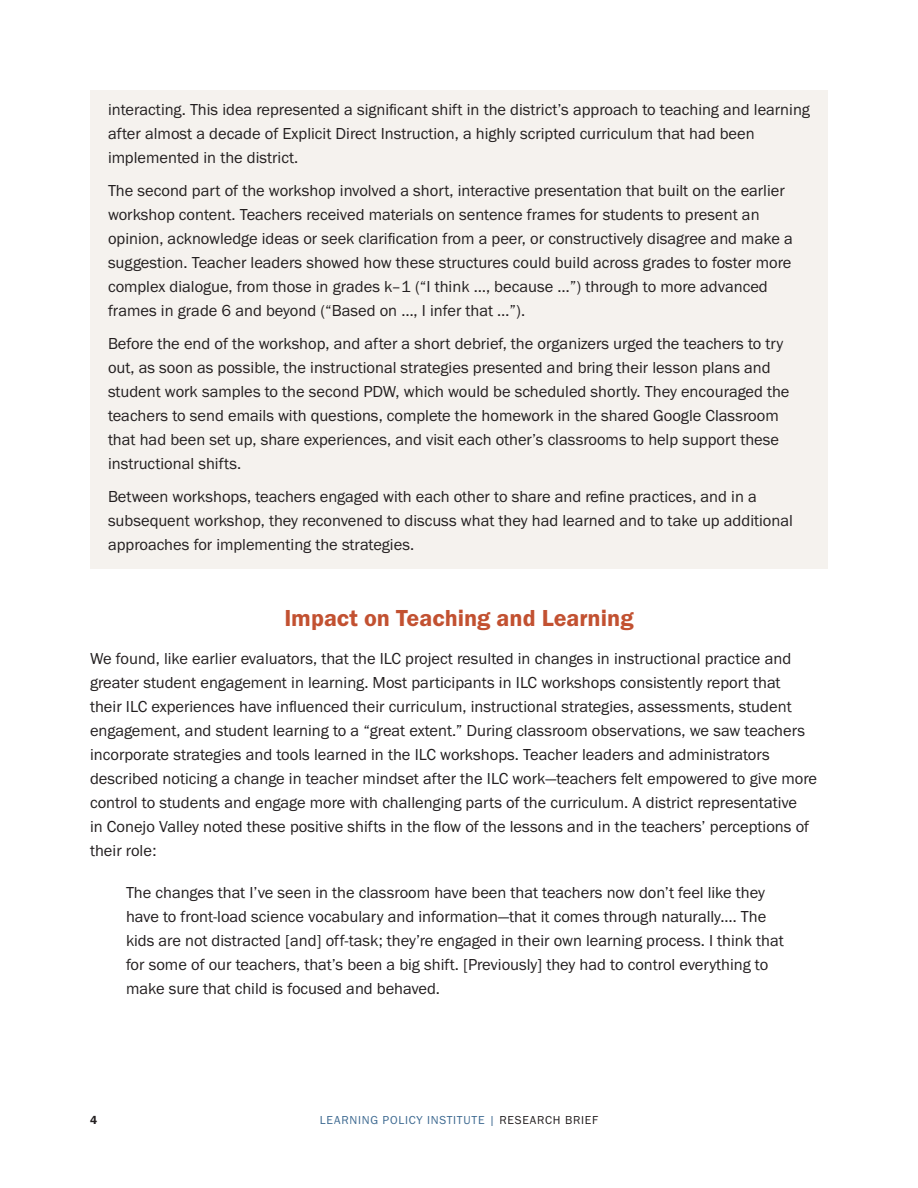
<style>
.page{position:relative;width:918px;height:1188px;background:#fff}
.page>*{position:absolute;margin:0;border:0;box-sizing:border-box;transform-origin:0 0}
.t1{font:24px "Franklin Gothic URW Dem";color:#c25131}
.t2{font:16.5px/24px "Franklin Gothic URW Boo";color:#231f20}
.t3{font:12px "Franklin Gothic URW Boo";letter-spacing:.06em;color:#3e6a91}
.t4{font:12px "Franklin Gothic URW Dem";color:#231f20}
.s1{color:#231f20}
</style>
<div class="page">
<div style="left:90px;top:90px;width:738px;height:85px;background:#f5f2ee"></div>
<div style="left:90px;top:171px;width:738px;height:157px;background:#f5f2ee"></div>
<div style="left:90px;top:324px;width:738px;height:157px;background:#f5f2ee"></div>
<div style="left:90px;top:477px;width:738px;height:91px;background:#f5f2ee"></div>
<p class="t2" style="left:108px;top:97px;width:703px">interacting. This idea represented a significant shift in the district’s approach to teaching and learning after almost a decade of Explicit Direct Instruction, a highly scripted curriculum that had been implemented in the district.</p>
<p class="t2" style="left:108px;top:178px;width:686px">The second part of the workshop involved a short, interactive presentation that built on the earlier workshop content. Teachers received materials on sentence frames for students to present an opinion, acknowledge ideas or seek clarification from a peer, or constructively disagree and make a suggestion. Teacher leaders showed how these structures could build across grades to foster more complex dialogue, from those in grades k–1 (“I think …, because …”) through to more advanced frames in grade 6 and beyond (“Based on …, I infer that …”).</p>
<p class="t2" style="left:108px;top:331px;width:683px">Before the end of the workshop, and after a short debrief, the organizers urged the teachers to try out, as soon as possible, the instructional strategies presented and bring their lesson plans and student work samples to the second PDW, which would be scheduled shortly. They encouraged the teachers to send emails with questions, complete the homework in the shared Google Classroom that had been set up, share experiences, and visit each other’s classrooms to help support these instructional shifts.</p>
<p class="t2" style="left:108px;top:484px;width:686px">Between workshops, teachers engaged with each other to share and refine practices, and in a subsequent workshop, they reconvened to discuss what they had learned and to take up additional approaches for implementing the strategies.</p>
<h1 class="t1" style="left:284px;top:603px;width:351px">Impact on Teaching and Learning</h1>
<p class="t2" style="left:90px;top:646px;width:729px">We found, like earlier evaluators, that the ILC project resulted in changes in instructional practice and greater student engagement in learning. Most participants in ILC workshops consistently report that<br>their ILC experiences have influenced their curriculum, instructional strategies, assessments, student engagement, and student learning to a “great extent.” During classroom observations, we saw teachers incorporate strategies and tools learned in the ILC workshops. Teacher leaders and administrators described noticing a change in teacher mindset after the ILC work—teachers felt empowered to give more control to students and engage more with challenging parts of the curriculum. A district representative<br>in Conejo Valley noted these positive shifts in the flow of the lessons and in the teachers’ perceptions of their role:</p>
<p class="t2" style="left:126px;top:880px;width:659px">The changes that I’ve seen in the classroom have been that teachers now don’t feel like they have to front-load science vocabulary and information—that it comes through naturally.… The kids are not distracted [and] off-task; they’re engaged in their own learning process. I think that for some of our teachers, that’s been a big shift. [Previously] they had to control everything to make sure that child is focused and behaved.</p>
<p class="t4" style="left:90px;top:1113px;width:9px">4</p>
<p class="t3" style="left:320px;top:1113px;width:280px">LEARNING POLICY INSTITUTE | <span class="s1">RESEARCH BRIEF</span></p>
</div>
